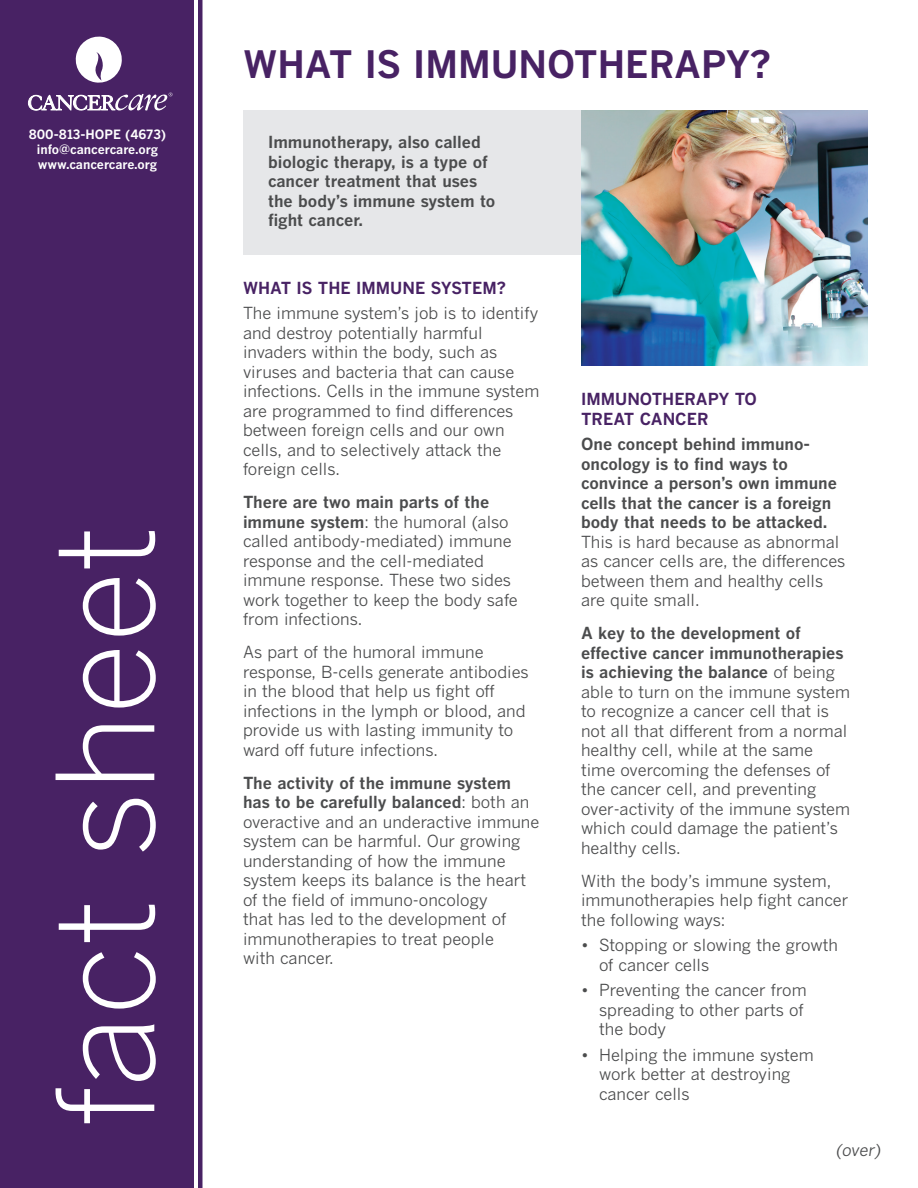
<style>
.page{position:relative;width:918px;height:1188px;background:#fff}
.page>*{position:absolute;margin:0;border:0;box-sizing:border-box;transform-origin:0 0}
.t1{font:300 133.5px "Benton Gothic";color:#fff}
.t2{font:700 37.5px "Benton Gothic";color:#482264}
.t3{font:16.5px/19.5px "Benton Gothic";color:#4b4c4d}
.t4{font:700 16.5px/19.5px "Benton Gothic";color:#4b4c4d}
.t5{font:700 16.5px/19.5px "Benton Gothic";color:#482264}
.t6{font:italic 16.5px "Benton Gothic";color:#4b4c4d}
.t7{font:700 12.75px/15px "Benton Gothic";color:#fff;text-align:center}
.s1{font-weight:700}
</style>
<div class="page">
<div style="left:0;top:0;width:193px;height:1188px;background:#482264"></div>
<hr style="left:198px;top:0;width:4px;height:1188px;background:#482264">
<div style="left:243px;top:110px;width:338px;height:145px;background:#e6e7e9"></div>
<svg style="left:75px;top:36px;width:47px;height:47px"></svg>
<svg style="left:28px;top:93px;width:144px;height:17px"></svg>
<img style="left:581px;top:110px;width:287px;height:255px">
<p class="t7" style="left:29px;top:126px;width:139px">800-813-HOPE (4673) info@cancercare.org www.cancercare.org</p>
<h1 class="t1" style="left:27px;top:1127px;width:603px;rotate:-90deg">fact sheet</h1>
<h2 class="t2" style="left:243px;top:41px;width:529px">WHAT IS IMMUNOTHERAPY?</h2>
<p class="t4" style="left:268px;top:132px;width:229px">Immunotherapy, also called biologic therapy, is a type of cancer treatment that uses the body’s immune system to fight cancer.</p>
<p class="t5" style="left:243px;top:278px;width:264px">WHAT IS THE IMMUNE SYSTEM?</p>
<p class="t3" style="left:243px;top:303px;width:298px">The immune system’s job is to identify and destroy potentially harmful invaders within the body, such as viruses and bacteria that can cause infections. Cells in the immune system are programmed to find differences between foreign cells and our own cells, and to selectively attack the foreign cells.</p>
<p class="t3" style="left:243px;top:492px;width:276px"><span class="s1">There are two main parts of the immune system</span>: the humoral (also called antibody-mediated) immune response and the cell-mediated immune response. These two sides work together to keep the body safe from infections.</p>
<p class="t3" style="left:243px;top:642px;width:287px">As part of the humoral immune response, B-cells generate antibodies in the blood that help us fight off infections in the lymph or blood, and provide us with lasting immunity to ward off future infections.</p>
<p class="t3" style="left:243px;top:773px;width:298px"><span class="s1">The activity of the immune system has to be carefully balanced</span>: both an overactive and an underactive immune system can be harmful. Our growing understanding of how the immune system keeps its balance is the heart of the field of immuno-oncology<br>that has led to the development of immunotherapies to treat people<br>with cancer.</p>
<p class="t5" style="left:581px;top:389px;width:177px">IMMUNOTHERAPY TO<br>TREAT CANCER</p>
<p class="t4" style="left:581px;top:434px;width:257px">One concept behind immuno&shy;oncology is to find ways to convince a person’s own immune cells that the cancer is a foreign body that needs to be attacked.</p>
<p class="t3" style="left:581px;top:532px;width:266px">This is hard because as abnormal as cancer cells are, the differences between them and healthy cells are quite small.</p>
<p class="t3" style="left:581px;top:623px;width:271px"><span class="s1">A key to the development of effective cancer immunotherapies is achieving the balance</span> of being able to turn on the immune system to recognize a cancer cell that is not all that different from a normal healthy cell, while at the same time overcoming the defenses of the cancer cell, and preventing over-activity of the immune system which could damage the patient’s healthy cells.</p>
<p class="t3" style="left:581px;top:871px;width:269px">With the body’s immune system, immunotherapies help fight cancer the following ways:</p>
<p class="t3" style="left:599px;top:935px;width:241px;text-indent:-18px">• Stopping or slowing the growth of cancer cells</p>
<p class="t3" style="left:599px;top:980px;width:209px;text-indent:-18px">• Preventing the cancer from spreading to other parts of the body</p>
<p class="t3" style="left:599px;top:1045px;width:216px;text-indent:-18px">• Helping the immune system work better at destroying cancer cells</p>
<p class="t6" style="left:837px;top:1140px;width:46px">(over)</p>
</div>
